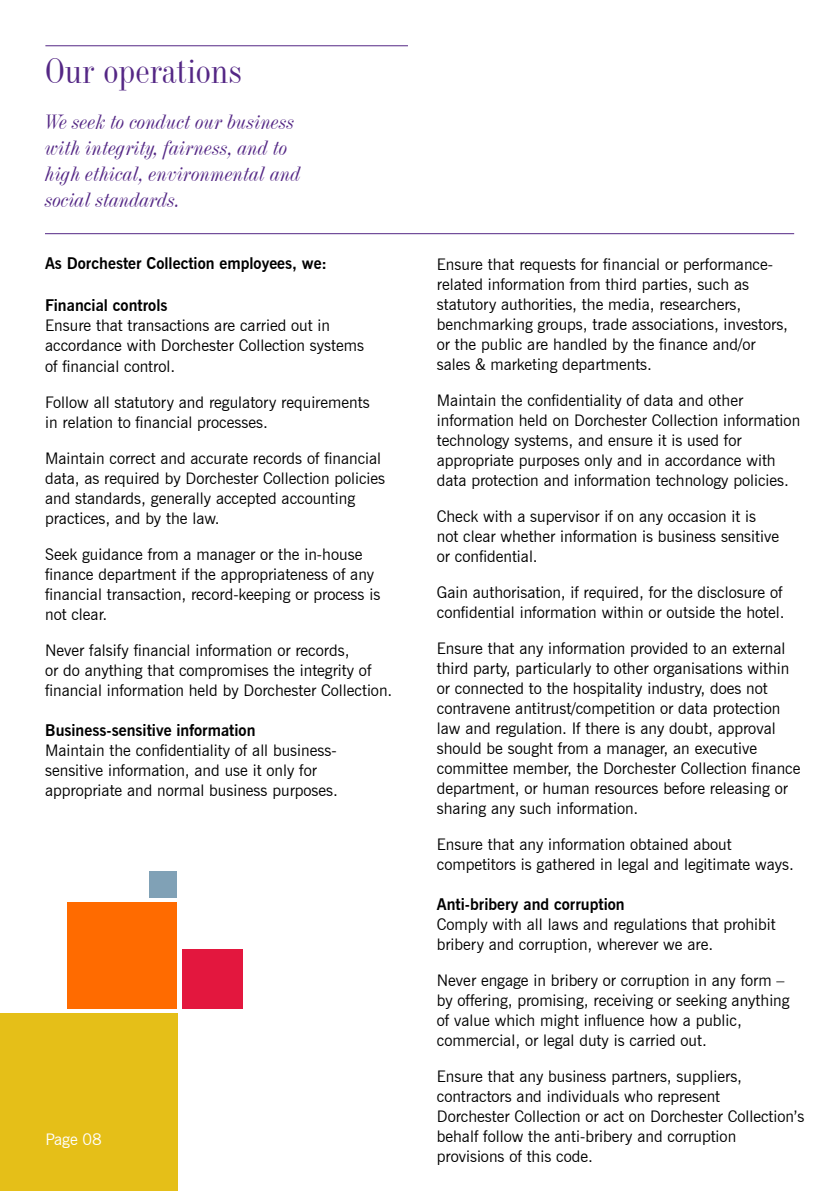
<style>
.page{position:relative;width:840px;height:1191px;background:#fff}
.page>*{position:absolute;margin:0;border:0;box-sizing:border-box;transform-origin:0 0}
.t1{font:34px "Industrial 736 BT";color:#542785}
.t2{font:italic 20px/26px "Industrial 736 BT";color:#542785}
.t3{font:16px/20px "News Gothic BT";color:#000}
.t4{font:700 16px "News Gothic BT";color:#000}
.t5{font:16px "News Gothic BT";color:#fff}
</style>
<div class="page">
<hr style="left:45px;top:233px;width:748px;height:1px;background:#542785">
<hr style="left:45px;top:45px;width:363px;height:1px;background:#542785">
<div style="left:182px;top:949px;width:60px;height:60px;background:#e3173e"></div>
<div style="left:67px;top:902px;width:110px;height:107px;background:#ff6b00"></div>
<div style="left:0;top:1013px;width:177px;height:178px;background:#e5bf18"></div>
<div style="left:149px;top:871px;width:28px;height:27px;background:#80a1b6"></div>
<h1 class="t1" style="left:45px;top:50px;width:198px">Our operations</h1>
<p class="t2" style="left:45px;top:109px;width:257px">We seek to conduct our business with integrity, fairness, and to high ethical, environmental and social standards.</p>
<p class="t4" style="left:45px;top:254px;width:283px">As Dorchester Collection employees, we:</p>
<p class="t4" style="left:45px;top:296px;width:124px">Financial controls</p>
<p class="t3" style="left:45px;top:316px;width:320px">Ensure that transactions are carried out in accordance with Dorchester Collection systems of financial control.</p>
<p class="t3" style="left:45px;top:392px;width:326px">Follow all statutory and regulatory requirements in relation to financial processes.</p>
<p class="t3" style="left:45px;top:448px;width:341px">Maintain correct and accurate records of financial data, as required by Dorchester Collection policies and standards, generally accepted accounting practices, and by the law.</p>
<p class="t3" style="left:45px;top:544px;width:336px">Seek guidance from a manager or the in-house finance department if the appropriateness of any financial transaction, record-keeping or process is not clear.</p>
<p class="t3" style="left:45px;top:640px;width:348px">Never falsify financial information or records,<br>or do anything that compromises the integrity of financial information held by Dorchester Collection.</p>
<p class="t4" style="left:45px;top:720px;width:212px">Business-sensitive information</p>
<p class="t3" style="left:45px;top:740px;width:294px">Maintain the confidentiality of all business&shy;sensitive information, and use it only for appropriate and normal business purposes.</p>
<p class="t5" style="left:45px;top:1130px;width:58px">Page 08</p>
<p class="t3" style="left:436px;top:254px;width:352px">Ensure that requests for financial or performance&shy;related information from third parties, such as statutory authorities, the media, researchers, benchmarking groups, trade associations, investors, or the public are handled by the finance and/or sales &amp; marketing departments.</p>
<p class="t3" style="left:436px;top:390px;width:365px">Maintain the confidentiality of data and other information held on Dorchester Collection information technology systems, and ensure it is used for appropriate purposes only and in accordance with data protection and information technology policies.</p>
<p class="t3" style="left:436px;top:506px;width:343px">Check with a supervisor if on any occasion it is not clear whether information is business sensitive or confidential.</p>
<p class="t3" style="left:436px;top:582px;width:349px">Gain authorisation, if required, for the disclosure of confidential information within or outside the hotel.</p>
<p class="t3" style="left:436px;top:638px;width:365px">Ensure that any information provided to an external third party, particularly to other organisations within or connected to the hospitality industry, does not contravene antitrust/competition or data protection law and regulation. If there is any doubt, approval should be sought from a manager, an executive committee member, the Dorchester Collection finance department, or human resources before releasing or sharing any such information.</p>
<p class="t3" style="left:436px;top:834px;width:358px">Ensure that any information obtained about competitors is gathered in legal and legitimate ways.</p>
<p class="t4" style="left:436px;top:894px;width:189px">Anti-bribery and corruption</p>
<p class="t3" style="left:436px;top:914px;width:340px">Comply with all laws and regulations that prohibit bribery and corruption, wherever we are.</p>
<p class="t3" style="left:436px;top:970px;width:354px">Never engage in bribery or corruption in any form – by offering, promising, receiving or seeking anything of value which might influence how a public, commercial, or legal duty is carried out.</p>
<p class="t3" style="left:436px;top:1066px;width:369px">Ensure that any business partners, suppliers, contractors and individuals who represent<br>Dorchester Collection or act on Dorchester Collection’s behalf follow the anti-bribery and corruption provisions of this code.</p>
</div>
